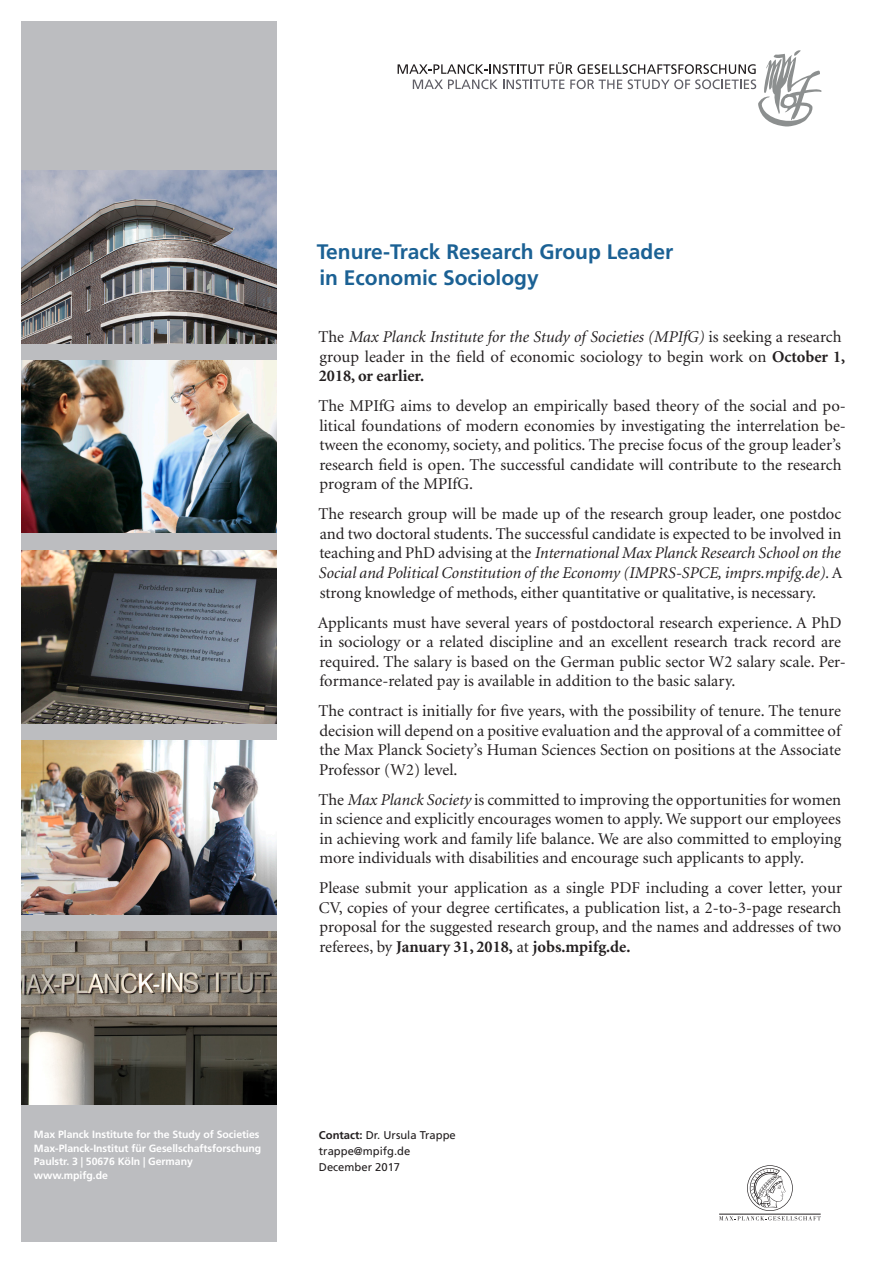
<style>
.page{position:relative;width:893px;height:1263px;background:#fff}
.page>*{position:absolute;margin:0;border:0;box-sizing:border-box;transform-origin:0 0}
._011-Titel_klein_Bla{font:700 21px/26.2px "Frutiger";color:#1b6194}
._100-Text_de_normal{font:16.5px/19.5px "Minion";color:#231f20}
._00-Kontakt{font:11.25px/15.8px "Frutiger";color:#231f20}
.t1{font:700 10.5px/13.5px "Frutiger";letter-spacing:-.005em;color:#fff}
.s1{font-style:italic}
.s2{font-weight:700}
</style>
<div class="page">
<div style="left:21px;top:21px;width:255px;height:1221px;background:#bcbdc0"></div>
<svg style="left:398px;top:50px;width:423px;height:76px"></svg>
<img style="left:21px;top:170px;width:255px;height:173px">
<img style="left:21px;top:931px;width:255px;height:173px">
<img style="left:21px;top:550px;width:255px;height:173px">
<svg style="left:719px;top:1165px;width:102px;height:55px"></svg>
<hr style="left:719px;top:1214px;width:102px;height:1px;background:#231f20">
<img style="left:21px;top:741px;width:255px;height:173px">
<img style="left:21px;top:360px;width:255px;height:173px">
<p class="_011-Titel_klein_Bla" style="left:317px;top:239px;width:358px">Tenure-Track Research Group Leader in Economic Sociology</p>
<p class="_100-Text_de_normal" style="left:318px;top:328px;width:528px">The <span class="s1">Max Planck Institute for the Study of Societies (MPIfG)</span> is seeking a research group leader in the field of economic sociology to begin work on <span class="s2">October 1,<br>2018, or earlier.</span></p>
<p class="_100-Text_de_normal" style="left:318px;top:397px;width:529px">The MPIfG aims to develop an empirically based theory of the social and po&shy;litical foundations of modern economies by investigating the interrelation be&shy;tween the economy, society, and politics. The precise focus of the group leader’s research field is open. The successful candidate will contribute to the research program of the MPIfG.</p>
<p class="_100-Text_de_normal" style="left:318px;top:505px;width:526px">The research group will be made up of the research group leader, one postdoc and two doctoral students. The successful candidate is expected to be involved in teaching and PhD advising at the <span class="s1">International Max Planck Research School on the Social and Political Constitution of the Economy (IMPRS-SPCE, imprs.mpifg.de).</span> A strong knowledge of methods, either quantitative or qualitative, is necessary.</p>
<p class="_100-Text_de_normal" style="left:318px;top:613px;width:530px">Applicants must have several years of postdoctoral research experience. A PhD in sociology or a related discipline and an excellent research track record are required. The salary is based on the German public sector W2 salary scale. Per&shy;formance-related pay is available in addition to the basic salary.</p>
<p class="_100-Text_de_normal" style="left:318px;top:701px;width:524px;text-align:justify">The contract is initially for five years, with the possibility of tenure. The tenure decision will depend on a positive evaluation and the approval of a committee of the Max Planck Society’s Human Sciences Section on positions at the Associate Professor (W2) level.</p>
<p class="_100-Text_de_normal" style="left:318px;top:790px;width:524px;text-align:justify">The <span class="s1">Max Planck Society</span> is committed to improving the opportunities for women in science and explicitly encourages women to apply. We support our employees in achieving work and family life balance. We are also committed to employing more individuals with disabilities and encourage such applicants to apply.</p>
<p class="_100-Text_de_normal" style="left:319px;top:878px;width:525px;text-align:justify">Please submit your application as a single PDF including a cover letter, your CV, copies of your degree certificates, a publication list, a 2-to-3-page research proposal for the suggested research group, and the names and addresses of two referees, by <span class="s2">January 31, 2018,</span> at <span class="s2">jobs.mpifg.de.</span></p>
<p class="t1" style="left:34px;top:1128px;width:229px">Max Planck Institute for the Study of Societies Max-Planck-Institut für Gesellschaftsforschung Paulstr. 3 | 50676 Köln | Germany www.mpifg.de</p>
<p class="_00-Kontakt" style="left:319px;top:1127px;width:138px"><span class="s2">Contact:</span> Dr. Ursula Trappe</p>
<p class="_00-Kontakt" style="left:319px;top:1143px;width:93px">trappe@mpifg.de<br>December 2017</p>
</div>
